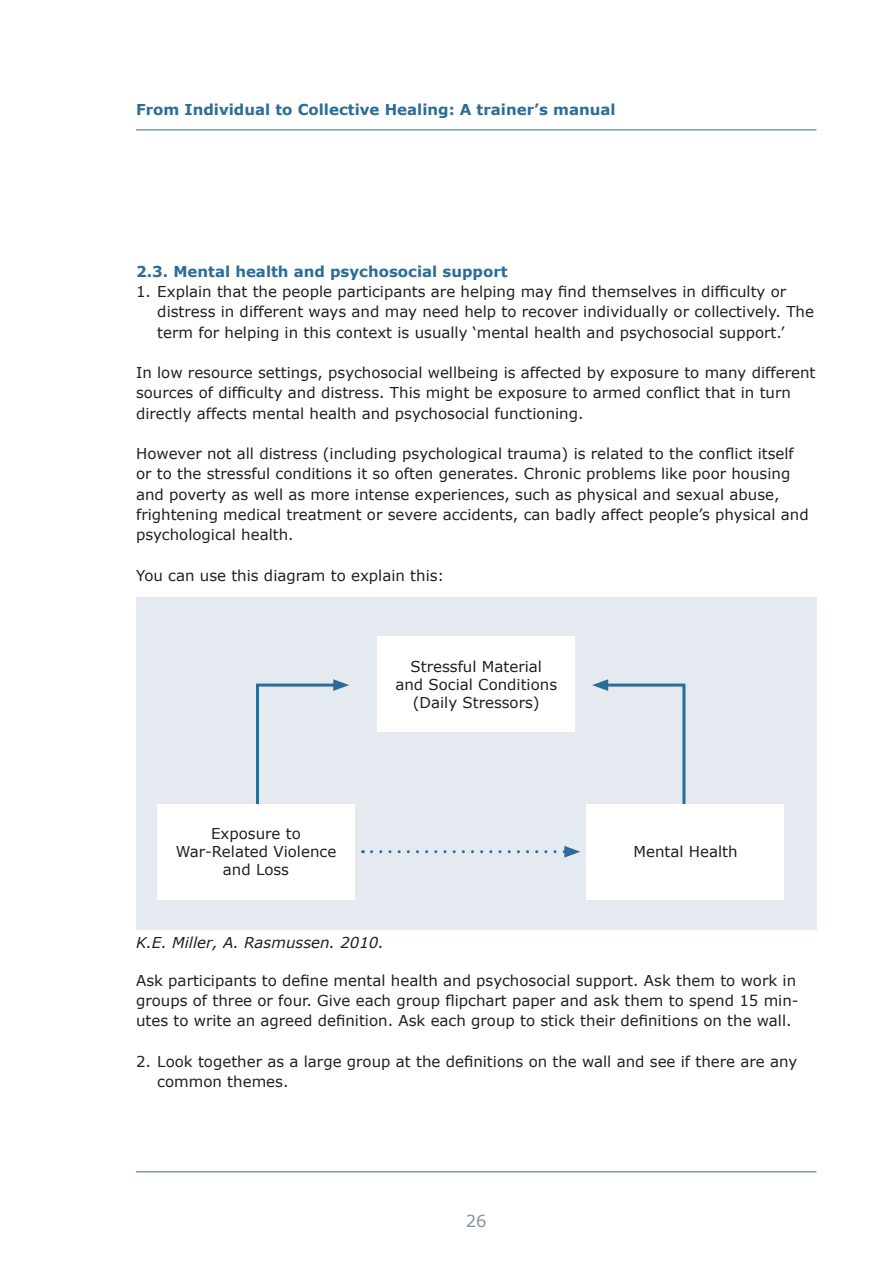
<style>
.page{position:relative;width:893px;height:1263px;background:#fff}
.page>*{position:absolute;margin:0;border:0;box-sizing:border-box;transform-origin:0 0}
.t1{font:16.5px "Verdana";color:#8494a4}
.t2{font:15px/20.2px "Verdana";color:#231f20}
.t3{font:700 15px "Verdana";color:#2c6d97}
.t4{font:italic 15px "Verdana";color:#231f20}
</style>
<div class="page">
<hr style="left:136px;top:1171px;width:680px;height:1px;background:#2c6d97">
<hr style="left:136px;top:129px;width:680px;height:1px;background:#2c6d97">
<div style="left:136px;top:597px;width:680px;height:333px;background:#e5eaf1"></div>
<div style="left:378px;top:636px;width:197px;height:95px;background:#fff"></div>
<div style="left:157px;top:804px;width:198px;height:95px;background:#fff"></div>
<div style="left:587px;top:804px;width:197px;height:95px;background:#fff"></div>
<svg style="left:372px;top:846px;width:208px;height:11px"></svg>
<svg style="left:256px;top:679px;width:93px;height:125px"></svg>
<svg style="left:592px;top:679px;width:94px;height:125px"></svg>
<p class="t3" style="left:136px;top:100px;width:481px">From Individual to Collective Healing: A trainer’s manual</p>
<p class="t3" style="left:136px;top:262px;width:373px">2.3. Mental health and psychosocial support</p>
<p class="t2" style="left:157px;top:282px;width:658px;text-indent:-21px">1. Explain that the people participants are helping may find themselves in difficulty or distress in different ways and may need help to recover individually or collectively. The term for helping in this context is usually ‘mental health and psychosocial support.’</p>
<p class="t2" style="left:136px;top:363px;width:681px">In low resource settings, psychosocial wellbeing is affected by exposure to many different sources of difficulty and distress. This might be exposure to armed conflict that in turn directly affects mental health and psychosocial functioning.</p>
<p class="t2" style="left:136px;top:444px;width:674px">However not all distress (including psychological trauma) is related to the conflict itself or to the stressful conditions it so often generates. Chronic problems like poor housing and poverty as well as more intense experiences, such as physical and sexual abuse, frightening medical treatment or severe accidents, can badly affect people’s physical and psychological health.</p>
<p class="t2" style="left:136px;top:565px;width:310px">You can use this diagram to explain this:</p>
<p class="t2" style="left:395px;top:657px;width:163px;line-height:18px;text-align:center">Stressful Material and Social Conditions (Daily Stressors)</p>
<p class="t2" style="left:176px;top:825px;width:162px;line-height:18px;text-align:center">Exposure to<br>War-Related Violence and Loss</p>
<p class="t4" style="left:136px;top:933px;width:249px">K.E. Miller, A. Rasmussen. 2010.</p>
<p class="t2" style="left:633px;top:842px;width:106px">Mental Health</p>
<p class="t2" style="left:136px;top:970px;width:664px">Ask participants to define mental health and psychosocial support. Ask them to work in groups of three or four. Give each group flipchart paper and ask them to spend 15 min&shy;utes to write an agreed definition. Ask each group to stick their definitions on the wall.</p>
<p class="t2" style="left:157px;top:1051px;width:641px;text-indent:-21px">2. Look together as a large group at the definitions on the wall and see if there are any common themes.</p>
<p class="t1" style="left:466px;top:1211px;width:22px">26</p>
</div>
